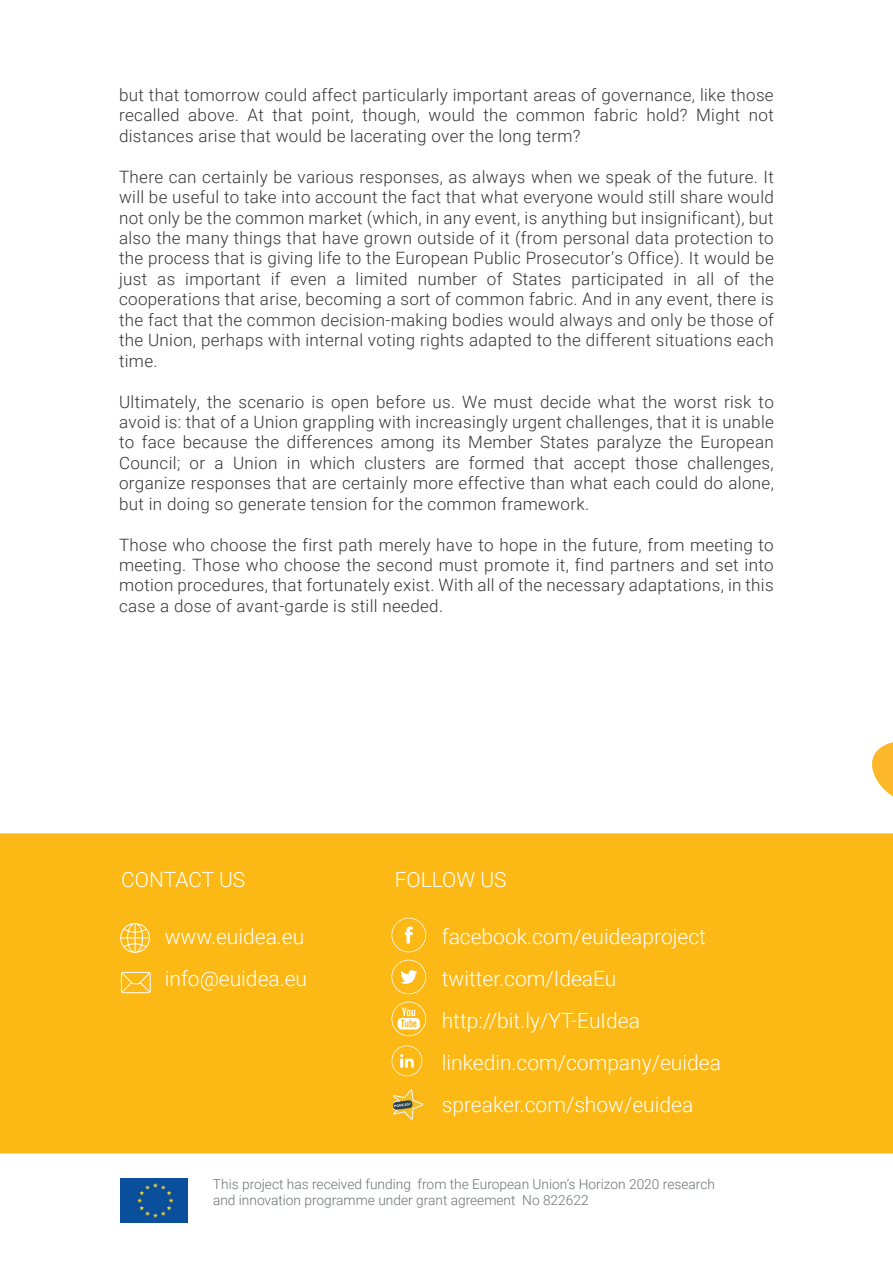
<style>
.page{position:relative;width:893px;height:1263px;background:#fff}
.page>*{position:absolute;margin:0;border:0;box-sizing:border-box;transform-origin:0 0}
.t1{font:300 21px/42px "Roboto";color:#fff}
.t2{font:300 17.1px/20.4px "Roboto";letter-spacing:.02em;color:#363536;text-align:justify}
.t3{font:300 13.65px/16.5px "Roboto";color:#6d7172}
</style>
<div class="page">
<div style="left:0;top:833px;width:893px;height:321px;background:#fcb814"></div>
<svg style="left:120px;top:923px;width:30px;height:30px"></svg>
<svg style="left:121px;top:972px;width:30px;height:21px"></svg>
<svg style="left:391px;top:918px;width:35px;height:34px"></svg>
<svg style="left:391px;top:960px;width:35px;height:34px"></svg>
<svg style="left:391px;top:1002px;width:35px;height:34px"></svg>
<img style="left:120px;top:1179px;width:67px;height:43px">
<img style="left:394px;top:1089px;width:29px;height:31px">
<svg style="left:391px;top:1045px;width:31px;height:31px"></svg>
<svg style="left:872px;top:742px;width:21px;height:55px"></svg>
<p class="t2" style="left:119px;top:84px;width:656px">but that tomorrow could affect particularly important areas of governance, like those recalled above. At that point, though, would the common fabric hold? Might not distances arise that would be lacerating over the long term?</p>
<p class="t2" style="left:119px;top:166px;width:656px">There can certainly be various responses, as always when we speak of the future. It will be useful to take into account the fact that what everyone would still share would not only be the common market (which, in any event, is anything but insignificant), but also the many things that have grown outside of it (from personal data protection to the process that is giving life to the European Public Prosecutor’s Office). It would be just as important if even a limited number of States participated in all of the cooperations that arise, becoming a sort of common fabric. And in any event, there is the fact that the common decision-making bodies would always and only be those of the Union, perhaps with internal voting rights adapted to the different situations each time.</p>
<p class="t2" style="left:119px;top:391px;width:656px">Ultimately, the scenario is open before us. We must decide what the worst risk to avoid is: that of a Union grappling with increasingly urgent challenges, that it is unable to face because the differences among its Member States paralyze the European Council; or a Union in which clusters are formed that accept those challenges, organize responses that are certainly more effective than what each could do alone, but in doing so generate tension for the common framework.</p>
<p class="t2" style="left:119px;top:534px;width:656px">Those who choose the first path merely have to hope in the future, from meeting to meeting. Those who choose the second must promote it, find partners and set into motion procedures, that fortunately exist. With all of the necessary adaptations, in this case a dose of avant-garde is still needed.</p>
<p class="t1" style="left:121px;top:858px;width:126px">CONTACT US</p>
<p class="t1" style="left:395px;top:858px;width:113px">FOLLOW US</p>
<p class="t1" style="left:165px;top:915px;width:144px">www.euidea.eu info@euidea.eu</p>
<p class="t1" style="left:442px;top:915px;width:281px">facebook.com/euideaproject twitter.com/IdeaEu http://bit.ly/YT-EuIdea linkedin.com/company/euidea spreaker.com/show/euidea</p>
<p class="t3" style="left:213px;top:1175px;width:503px">This project has received funding from the European Union’s Horizon 2020 research and innovation programme under grant agreement No 822622</p>
</div>
